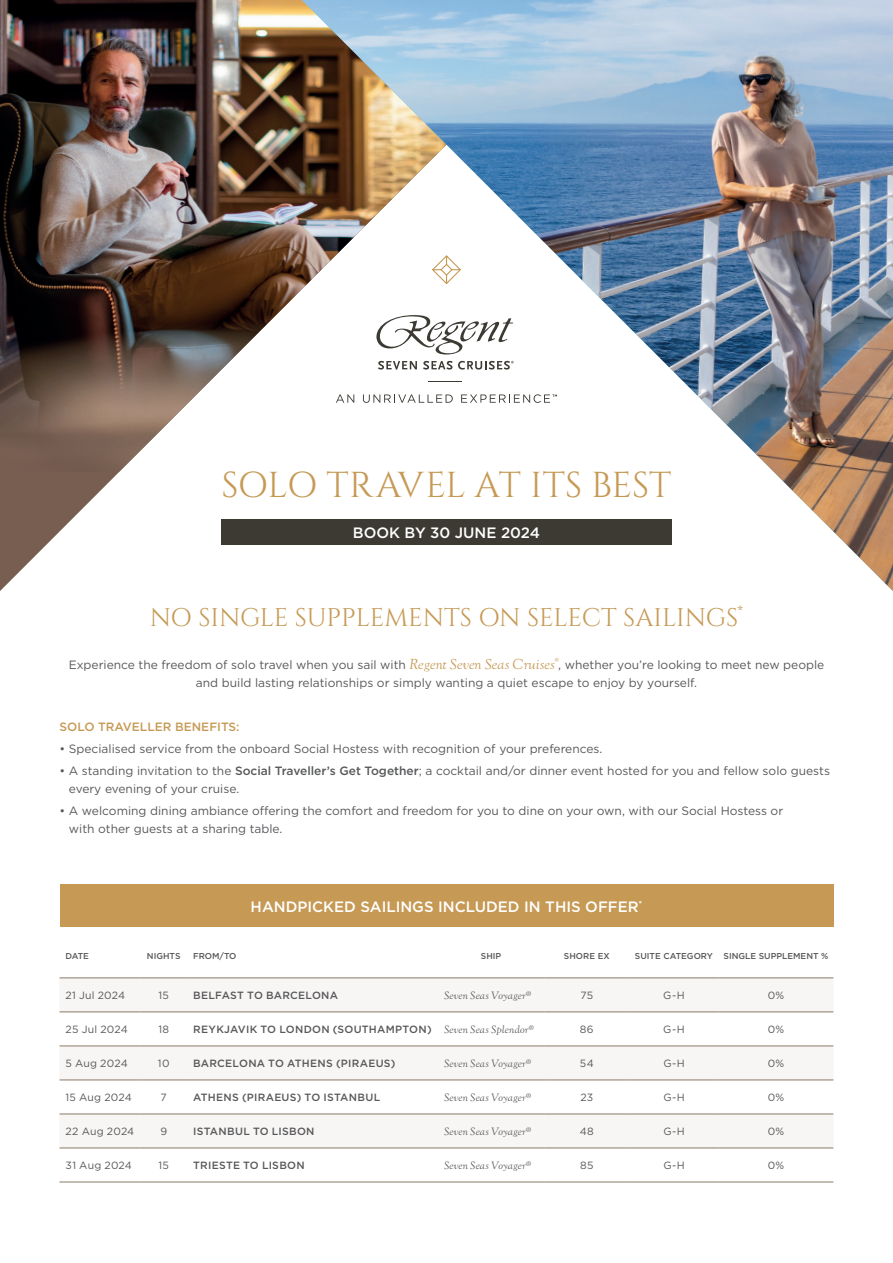
<style>
.page{position:relative;width:893px;height:1263px;background:#fff}
.page>*{position:absolute;margin:0;border:0;box-sizing:border-box;transform-origin:0 0}
.Ca_Itineraries_Body{font:36px "Cinzel";letter-spacing:-.01em;color:#c69a55}
.HEADLINE_15_17{font:25.5px "Cinzel";letter-spacing:-.005em;color:#c69a55}
.UPFRONT_COPY_8_12{font:500 15px "Gotham";color:#fff}
.UPFRONT_COPY_8_12-2{font:12px/18px "Gotham";color:#57585a}
.UPFRONT_COPY_8_12-3{font:500 12px "Gotham";color:#c69a55}
.Ca_Itineraries_Body-2{font:500 10.5px "Gotham";letter-spacing:.025em;color:#57585a}
.Ca_Itineraries_Body-3{font:10.5px "Gotham";letter-spacing:.02em;color:#57585a}
.Ca_Itineraries_Body-4{font:italic 10.5px "LTC Goudy Oldstyle Pro";letter-spacing:.015em;color:#57585a}
.Cal_Header{font:500 8.55px "Gotham";color:#57585a}
.s1{font-family:"LTC Goudy Oldstyle Pro";font-style:italic;font-size:14.25px;color:#c69a55}
.s2{font-weight:500}
</style>
<div class="page">
<div style="left:60px;top:979px;width:773px;height:33px;background:#f8f6f4"></div>
<svg style="left:60px;top:1045px;width:773px;height:137px;fill:#f8f6f4"></svg>
<hr style="left:60px;top:978px;width:80px;height:1px;background:#8a7966">
<hr style="left:140px;top:978px;width:47px;height:1px;background:#8a7966">
<hr style="left:187px;top:978px;width:251px;height:1px;background:#8a7966">
<hr style="left:438px;top:978px;width:106px;height:1px;background:#8a7966">
<hr style="left:544px;top:978px;width:85px;height:1px;background:#8a7966">
<hr style="left:629px;top:978px;width:90px;height:1px;background:#8a7966">
<hr style="left:719px;top:978px;width:114px;height:1px;background:#8a7966">
<hr style="left:60px;top:1012px;width:80px;height:1px;background:#8a7966">
<hr style="left:140px;top:1012px;width:47px;height:1px;background:#8a7966">
<hr style="left:187px;top:1012px;width:251px;height:1px;background:#8a7966">
<hr style="left:438px;top:1012px;width:106px;height:1px;background:#8a7966">
<hr style="left:544px;top:1012px;width:85px;height:1px;background:#8a7966">
<hr style="left:629px;top:1012px;width:90px;height:1px;background:#8a7966">
<hr style="left:719px;top:1012px;width:114px;height:1px;background:#8a7966">
<hr style="left:60px;top:1046px;width:80px;height:1px;background:#8a7966">
<hr style="left:140px;top:1046px;width:47px;height:1px;background:#8a7966">
<hr style="left:187px;top:1046px;width:251px;height:1px;background:#8a7966">
<hr style="left:438px;top:1046px;width:106px;height:1px;background:#8a7966">
<hr style="left:544px;top:1046px;width:85px;height:1px;background:#8a7966">
<hr style="left:629px;top:1046px;width:90px;height:1px;background:#8a7966">
<hr style="left:719px;top:1046px;width:114px;height:1px;background:#8a7966">
<hr style="left:60px;top:1080px;width:80px;height:1px;background:#8a7966">
<hr style="left:140px;top:1080px;width:47px;height:1px;background:#8a7966">
<hr style="left:187px;top:1080px;width:251px;height:1px;background:#8a7966">
<hr style="left:438px;top:1080px;width:106px;height:1px;background:#8a7966">
<hr style="left:544px;top:1080px;width:85px;height:1px;background:#8a7966">
<hr style="left:629px;top:1080px;width:90px;height:1px;background:#8a7966">
<hr style="left:719px;top:1080px;width:114px;height:1px;background:#8a7966">
<hr style="left:60px;top:1114px;width:80px;height:1px;background:#8a7966">
<hr style="left:140px;top:1114px;width:47px;height:1px;background:#8a7966">
<hr style="left:187px;top:1114px;width:251px;height:1px;background:#8a7966">
<hr style="left:438px;top:1114px;width:106px;height:1px;background:#8a7966">
<hr style="left:544px;top:1114px;width:85px;height:1px;background:#8a7966">
<hr style="left:629px;top:1114px;width:90px;height:1px;background:#8a7966">
<hr style="left:719px;top:1114px;width:114px;height:1px;background:#8a7966">
<hr style="left:60px;top:1148px;width:80px;height:1px;background:#8a7966">
<hr style="left:140px;top:1148px;width:47px;height:1px;background:#8a7966">
<hr style="left:187px;top:1148px;width:251px;height:1px;background:#8a7966">
<hr style="left:438px;top:1148px;width:106px;height:1px;background:#8a7966">
<hr style="left:544px;top:1148px;width:85px;height:1px;background:#8a7966">
<hr style="left:629px;top:1148px;width:90px;height:1px;background:#8a7966">
<hr style="left:719px;top:1148px;width:114px;height:1px;background:#8a7966">
<hr style="left:60px;top:1182px;width:80px;height:1px;background:#8a7966">
<hr style="left:140px;top:1182px;width:47px;height:1px;background:#8a7966">
<hr style="left:187px;top:1182px;width:251px;height:1px;background:#8a7966">
<hr style="left:438px;top:1182px;width:106px;height:1px;background:#8a7966">
<hr style="left:544px;top:1182px;width:85px;height:1px;background:#8a7966">
<hr style="left:629px;top:1182px;width:90px;height:1px;background:#8a7966">
<hr style="left:719px;top:1182px;width:114px;height:1px;background:#8a7966">
<svg style="left:0;top:472px;width:302px;height:119px"></svg>
<img style="left:0;top:0;width:302px;height:472px">
<img style="left:302px;top:0;width:591px;height:591px">
<div style="left:60px;top:884px;width:773px;height:43px;background:#c69a55"></div>
<div style="left:221px;top:519px;width:451px;height:25px;background:#3c3a33"></div>
<svg style="left:376px;top:315px;width:137px;height:39px"></svg>
<svg style="left:378px;top:361px;width:39px;height:9px"></svg>
<svg style="left:423px;top:361px;width:91px;height:9px"></svg>
<svg style="left:336px;top:394px;width:18px;height:9px"></svg>
<svg style="left:363px;top:394px;width:90px;height:9px"></svg>
<svg style="left:461px;top:394px;width:96px;height:9px"></svg>
<hr style="left:428px;top:381px;width:34px;height:1px;background:#3c3a33">
<svg style="left:431px;top:254px;width:31px;height:31px"></svg>
<p class="Ca_Itineraries_Body" style="left:222px;top:464px;width:451px">SOLO TRAVEL AT ITS BEST</p>
<p class="UPFRONT_COPY_8_12" style="left:353px;top:522px;width:189px">BOOK BY 30 JUNE 2024</p>
<p class="HEADLINE_15_17" style="left:150px;top:602px;width:595px">NO SINGLE SUPPLEMENTS ON SELECT SAILINGS<sup>*</sup></p>
<p class="UPFRONT_COPY_8_12-2" style="left:69px;top:656px;width:757px;text-align:center">Experience the freedom of solo travel when you sail with <span class="s1">Regent Seven Seas Cruises</span><sup>®</sup>, whether you’re looking to meet new people and build lasting relationships or simply wanting a quiet escape to enjoy by yourself.</p>
<p class="UPFRONT_COPY_8_12-3" style="left:60px;top:719px;width:182px">SOLO TRAVELLER BENEFITS:</p>
<p class="UPFRONT_COPY_8_12-2" style="left:60px;top:739px;width:544px">• Specialised service from the onboard Social Hostess with recognition of your preferences.</p>
<p class="UPFRONT_COPY_8_12-2" style="left:69px;top:762px;width:763px;text-indent:-9px">• A standing invitation to the <span class="s2">Social Traveller’s Get Together</span>; a cocktail and/or dinner event hosted for you and fellow solo guests every evening of your cruise.</p>
<p class="UPFRONT_COPY_8_12-2" style="left:69px;top:802px;width:716px;text-indent:-9px">• A welcoming dining ambiance offering the comfort and freedom for you to dine on your own, with our Social Hostess or with other guests at a sharing table.</p>
<p class="UPFRONT_COPY_8_12" style="left:251px;top:897px;width:393px">HANDPICKED SAILINGS INCLUDED IN THIS OFFER<sup>*</sup></p>
<p class="Cal_Header" style="left:66px;top:950px;width:25px">DATE</p>
<p class="Cal_Header" style="left:147px;top:950px;width:35px">NIGHTS</p>
<p class="Cal_Header" style="left:193px;top:950px;width:45px">FROM/TO</p>
<p class="Cal_Header" style="left:481px;top:950px;width:22px">SHIP</p>
<p class="Cal_Header" style="left:564px;top:950px;width:47px">SHORE EX</p>
<p class="Cal_Header" style="left:635px;top:950px;width:80px">SUITE CATEGORY</p>
<p class="Cal_Header" style="left:724px;top:950px;width:106px">SINGLE SUPPLEMENT %</p>
<p class="Ca_Itineraries_Body-3" style="left:66px;top:989px;width:61px">21 Jul 2024</p>
<p class="Ca_Itineraries_Body-3" style="left:158px;top:989px;width:12px">15</p>
<p class="Ca_Itineraries_Body-2" style="left:193px;top:988px;width:147px">BELFAST TO BARCELONA</p>
<p class="Ca_Itineraries_Body-4" style="left:444px;top:989px;width:88px">Seven Seas Voyager®</p>
<p class="Ca_Itineraries_Body-3" style="left:580px;top:989px;width:14px">75</p>
<p class="Ca_Itineraries_Body-3" style="left:663px;top:989px;width:23px">G-H</p>
<p class="Ca_Itineraries_Body-3" style="left:768px;top:989px;width:18px">0%</p>
<p class="Ca_Itineraries_Body-3" style="left:66px;top:1023px;width:64px">25 Jul 2024</p>
<p class="Ca_Itineraries_Body-3" style="left:158px;top:1023px;width:12px">18</p>
<p class="Ca_Itineraries_Body-2" style="left:193px;top:1022px;width:240px">REYKJAVIK TO LONDON (SOUTHAMPTON)</p>
<p class="Ca_Itineraries_Body-4" style="left:444px;top:1023px;width:91px">Seven Seas Splendor®</p>
<p class="Ca_Itineraries_Body-3" style="left:580px;top:1023px;width:15px">86</p>
<p class="Ca_Itineraries_Body-3" style="left:663px;top:1023px;width:23px">G-H</p>
<p class="Ca_Itineraries_Body-3" style="left:768px;top:1023px;width:18px">0%</p>
<p class="Ca_Itineraries_Body-3" style="left:66px;top:1057px;width:64px">5 Aug 2024</p>
<p class="Ca_Itineraries_Body-3" style="left:158px;top:1057px;width:13px">10</p>
<p class="Ca_Itineraries_Body-2" style="left:193px;top:1056px;width:204px">BARCELONA TO ATHENS (PIRAEUS)</p>
<p class="Ca_Itineraries_Body-4" style="left:444px;top:1057px;width:88px">Seven Seas Voyager®</p>
<p class="Ca_Itineraries_Body-3" style="left:580px;top:1057px;width:15px">54</p>
<p class="Ca_Itineraries_Body-3" style="left:663px;top:1057px;width:23px">G-H</p>
<p class="Ca_Itineraries_Body-3" style="left:768px;top:1057px;width:18px">0%</p>
<p class="Ca_Itineraries_Body-3" style="left:66px;top:1091px;width:68px">15 Aug 2024</p>
<p class="Ca_Itineraries_Body-3" style="left:161px;top:1091px;width:8px">7</p>
<p class="Ca_Itineraries_Body-2" style="left:193px;top:1090px;width:189px">ATHENS (PIRAEUS) TO ISTANBUL</p>
<p class="Ca_Itineraries_Body-4" style="left:444px;top:1091px;width:88px">Seven Seas Voyager®</p>
<p class="Ca_Itineraries_Body-3" style="left:580px;top:1091px;width:15px">23</p>
<p class="Ca_Itineraries_Body-3" style="left:663px;top:1091px;width:23px">G-H</p>
<p class="Ca_Itineraries_Body-3" style="left:768px;top:1091px;width:18px">0%</p>
<p class="Ca_Itineraries_Body-3" style="left:66px;top:1125px;width:70px">22 Aug 2024</p>
<p class="Ca_Itineraries_Body-3" style="left:160px;top:1125px;width:8px">9</p>
<p class="Ca_Itineraries_Body-2" style="left:193px;top:1124px;width:123px">ISTANBUL TO LISBON</p>
<p class="Ca_Itineraries_Body-4" style="left:444px;top:1125px;width:88px">Seven Seas Voyager®</p>
<p class="Ca_Itineraries_Body-3" style="left:580px;top:1125px;width:16px">48</p>
<p class="Ca_Itineraries_Body-3" style="left:663px;top:1125px;width:23px">G-H</p>
<p class="Ca_Itineraries_Body-3" style="left:768px;top:1125px;width:18px">0%</p>
<p class="Ca_Itineraries_Body-3" style="left:66px;top:1159px;width:68px">31 Aug 2024</p>
<p class="Ca_Itineraries_Body-3" style="left:158px;top:1159px;width:12px">15</p>
<p class="Ca_Itineraries_Body-2" style="left:193px;top:1158px;width:113px">TRIESTE TO LISBON</p>
<p class="Ca_Itineraries_Body-4" style="left:444px;top:1159px;width:88px">Seven Seas Voyager®</p>
<p class="Ca_Itineraries_Body-3" style="left:580px;top:1159px;width:15px">85</p>
<p class="Ca_Itineraries_Body-3" style="left:663px;top:1159px;width:23px">G-H</p>
<p class="Ca_Itineraries_Body-3" style="left:768px;top:1159px;width:18px">0%</p>
</div>
